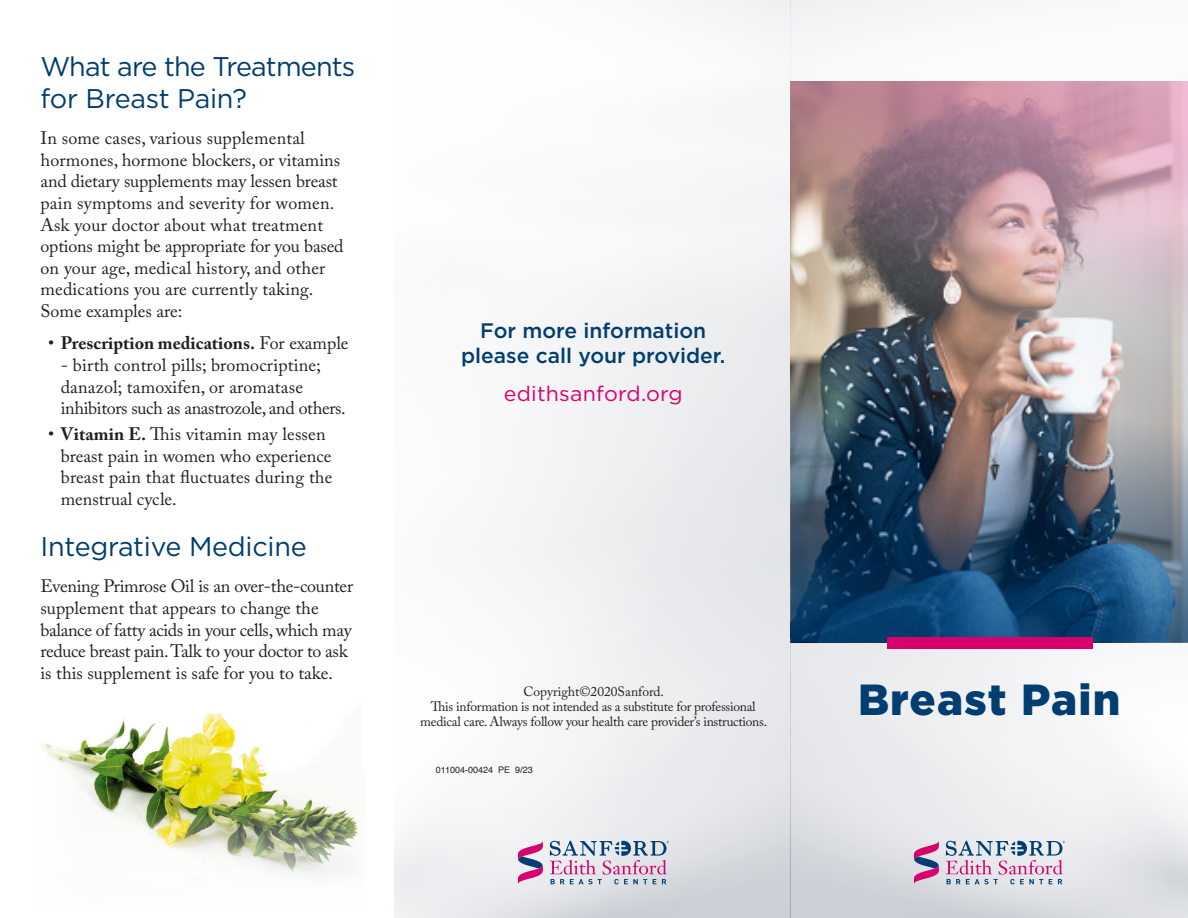
<style>
.page{position:relative;width:1188px;height:918px;background:#fff}
.page>*{position:absolute;margin:0;border:0;box-sizing:border-box;transform-origin:0 0}
.Cover_Title{font:900 43.5px "Gotham";letter-spacing:.025em;color:#003d71}
.Header_1{font:27px/32.4px "Gotham";letter-spacing:-.02em;color:#003d71}
.t1{font:500 21px/25.2px "Gotham";color:#003d71;text-align:center}
.t2{font:21px "Gotham";letter-spacing:.01em;color:#d8006d}
.Body_Copy{font:18px/21.6px "Adobe Caslon Pro";color:#231f20}
.t3{font:700 18px "Adobe Caslon Pro";color:#231f20}
.Body_Copy-2{font:13.5px/15px "Adobe Caslon Pro";letter-spacing:-.02em;color:#231f20;text-align:center}
.t4{font:9px "Helvetica";color:#231f20}
.s1{font-weight:400}
.s2{font-weight:700}
</style>
<div class="page">
<img style="left:394px;top:0;width:794px;height:918px">
<svg style="left:946px;top:841px;width:119px;height:43px;background:#c3bcce"></svg>
<svg style="left:914px;top:841px;width:25px;height:43px"></svg>
<svg style="left:550px;top:841px;width:119px;height:43px;background:#c2bbce"></svg>
<svg style="left:518px;top:841px;width:25px;height:43px"></svg>
<img style="left:41px;top:713px;width:318px;height:163px">
<svg style="left:791px;top:81px;width:397px;height:125px;background:#b88b9b"></svg>
<img style="left:791px;top:206px;width:397px;height:437px">
<div style="left:888px;top:637px;width:205px;height:11px;background:#d8006d"></div>
<p class="Header_1" style="left:40px;top:49px;width:316px">What are the Treatments for Breast Pain?</p>
<p class="Body_Copy" style="left:40px;top:127px;width:305px">In some cases, various supplemental hormones, hormone blockers, or vitamins and dietary supplements may lessen breast pain symptoms and severity for women.<br>Ask your doctor about what treatment options might be appropriate for you based on your age, medical history, and other medications you are currently taking.<br>Some examples are:</p>
<p class="t3" style="left:48px;top:333px;width:302px"><span class="s1">•</span> Prescription medications. <span class="s1">For example</span></p>
<p class="Body_Copy" style="left:61px;top:354px;width:286px">- birth control pills; bromocriptine; danazol; tamoxifen, or aromatase inhibitors such as anastrozole, and others.</p>
<p class="Body_Copy" style="left:61px;top:423px;width:273px;text-indent:-12px">• <span class="s2">Vitamin E.</span> This vitamin may lessen breast pain in women who experience breast pain that fluctuates during the menstrual cycle.</p>
<p class="Header_1" style="left:40px;top:530px;width:268px">Integrative Medicine</p>
<p class="Body_Copy" style="left:40px;top:575px;width:314px">Evening Primrose Oil is an over-the-counter supplement that appears to change the balance of fatty acids in your cells, which may reduce breast pain. Talk to your doctor to ask is this supplement is safe for you to take.</p>
<p class="t1" style="left:461px;top:317px;width:266px">For more information please call your provider.</p>
<p class="t2" style="left:504px;top:381px;width:180px">edithsanford.org</p>
<p class="Body_Copy-2" style="left:420px;top:684px;width:348px">Copyright©2020Sanford.<br>This information is not intended as a substitute for professional medical care. Always follow your health care provider’s instructions.</p>
<p class="t4" style="left:436px;top:763px;width:98px">011004-00424 PE 9/23</p>
<p class="Cover_Title" style="left:858px;top:669px;width:264px">Breast Pain</p>
</div>
